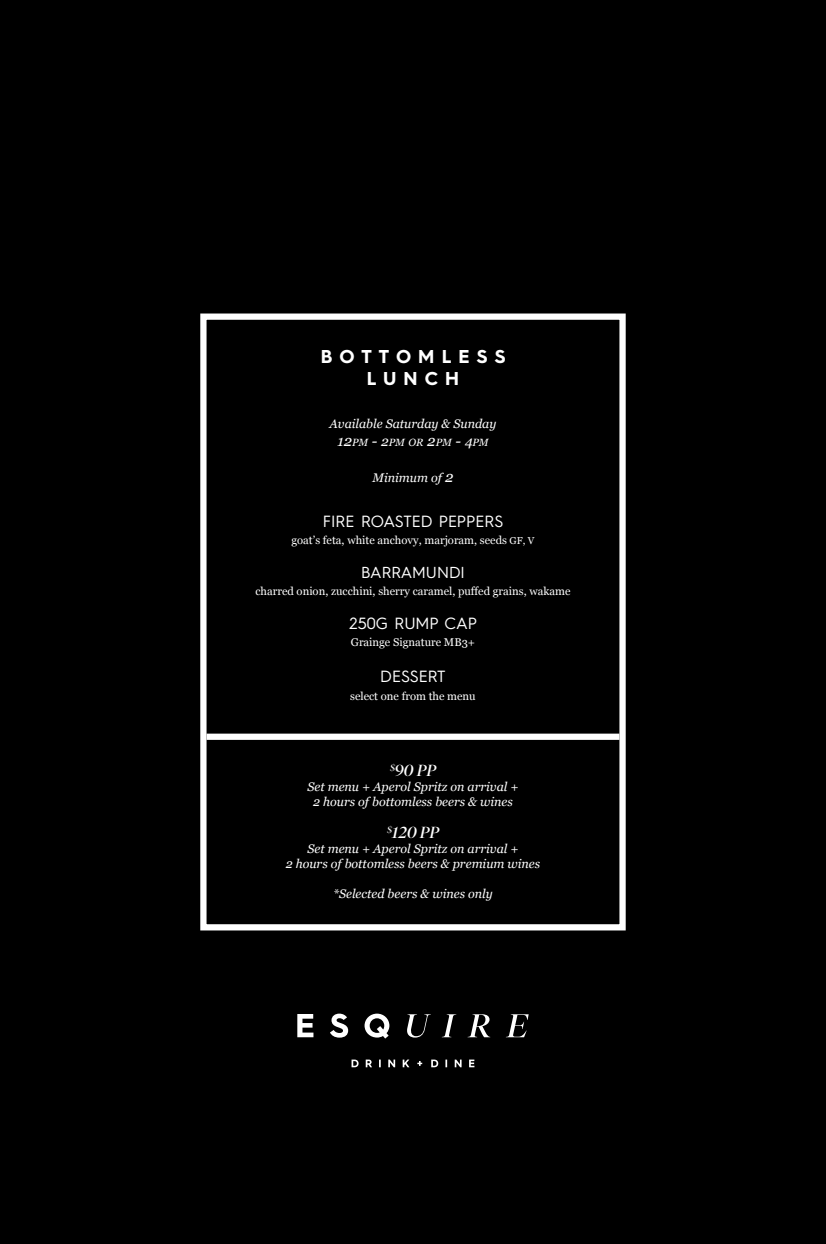
<style>
.page{position:relative;width:826px;height:1244px;background:#000}
.page>*{position:absolute;margin:0;border:0;box-sizing:border-box;transform-origin:0 0}
.t1{font:700 18.62px/22.4px "Hurme Geometric Sans 3";letter-spacing:.38em;color:#fff;text-align:center}
.t2{font:16.25px "Hurme Geometric Sans 3";color:#fff}
.t3{font:italic 16px "Tiempos Fine";color:#fff}
.t4{font:16px "Hurme Geometric Sans 3";color:#fff}
.t5{font:italic 12.5px/15px "Georgia";color:#fff;text-align:center}
.t6{font:11.25px "Georgia";color:#fff}
.t7{font:italic 10.5px "Georgia";color:#fff}
.s1{font-size:15px}
.s2{font-size:13.75px}
.s3{font-size:10px}
</style>
<div class="page">
<svg style="left:297px;top:1013px;width:231px;height:25px"></svg>
<svg style="left:351px;top:1059px;width:123px;height:8px"></svg>
<div style="left:200px;top:313px;width:425px;height:617px;border:6px solid #fff"></div>
<div style="left:206px;top:733px;width:413px;height:7px;background:#fff"></div>
<h1 class="t1" style="left:321px;top:344px;width:186px">BOTTOMLESS<br>LUNCH</h1>
<p class="t5" style="left:329px;top:416px;width:168px">Available Saturday &amp; Sunday</p>
<p class="t7" style="left:337px;top:434px;width:153px"><span class="s1">12</span>PM <span class="s1">-</span> <span class="s2">2</span>PM OR <span class="s1">2</span>PM <span class="s1">-</span> <span class="s2">4</span>PM</p>
<p class="t5" style="left:372px;top:470px;width:82px">Minimum of <span class="s1">2</span></p>
<h2 class="t2" style="left:323px;top:510px;width:182px">FIRE ROASTED PEPPERS</h2>
<p class="t6" style="left:291px;top:532px;width:244px">goat’s feta, white anchovy, marjoram, seeds <span class="s3">GF, V</span></p>
<p class="t4" style="left:361px;top:561px;width:105px">BARRAMUNDI</p>
<p class="t6" style="left:255px;top:583px;width:316px">charred onion, zucchini, sherry caramel, puffed grains, wakame</p>
<h2 class="t2" style="left:349px;top:612px;width:129px">250G RUMP CAP</h2>
<p class="t6" style="left:351px;top:634px;width:126px">Grainge Signature MB3+</p>
<h2 class="t2" style="left:380px;top:665px;width:67px">DESSERT</h2>
<p class="t6" style="left:350px;top:688px;width:127px">select one from the menu</p>
<p class="t3" style="left:390px;top:761px;width:47px"><sup>$</sup>90 PP</p>
<p class="t5" style="left:307px;top:779px;width:212px">Set menu + Aperol Spritz on arrival +<br>2 hours of bottomless beers &amp; wines</p>
<p class="t3" style="left:387px;top:823px;width:53px"><sup>$</sup>120 PP</p>
<p class="t5" style="left:286px;top:841px;width:256px">Set menu + Aperol Spritz on arrival +<br>2 hours of bottomless beers &amp; premium wines</p>
<p class="t5" style="left:333px;top:886px;width:161px">*Selected beers &amp; wines only</p>
</div>
